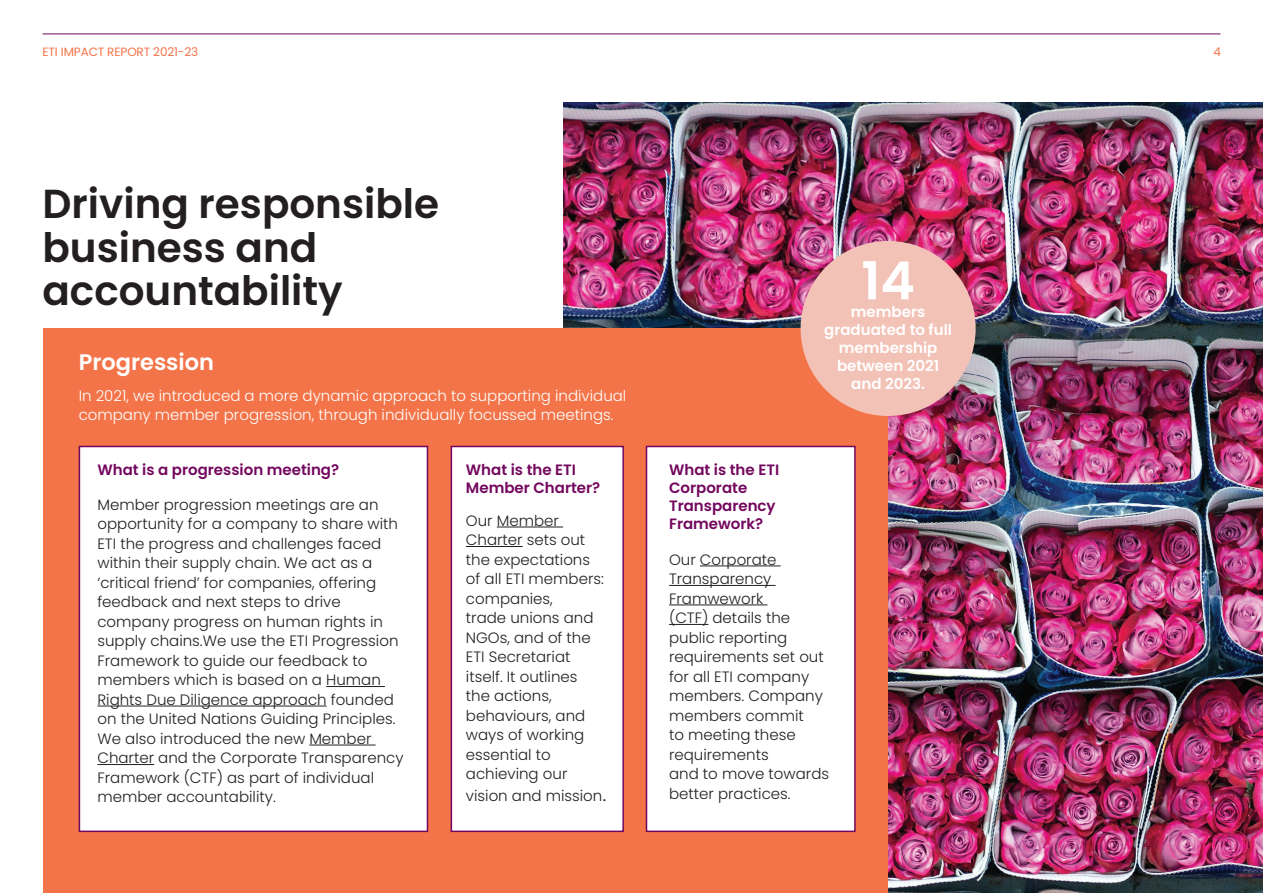
<style>
.page{position:relative;width:1263px;height:893px;background:#fff}
.page>*{position:absolute;margin:0;border:0;box-sizing:border-box;transform-origin:0 0}
.t1{font:600 52.5px "Poppins";color:#fff}
.t2{font:600 40.5px/43.5px "Poppins";color:#231f20}
.t3{font:600 22.5px "Poppins";color:#fff}
.t4{font:300 15px/19.5px "Poppins";color:#231f20}
.t5{font:300 15px/19.5px "Poppins";color:#fff}
.t6{font:600 15px/18px "Poppins";color:#73075e}
.t7{font:600 15px/18px "Poppins";color:#fff;text-align:center}
.t8{font:12px "Poppins";letter-spacing:-.01em;color:#f37449}
.s1{font-family:"Minion Pro";font-weight:400;font-size:18px}
</style>
<div class="page">
<img style="left:563px;top:102px;width:700px;height:791px">
<hr style="left:43px;top:33px;width:1177px;height:1px;background:#73075e">
<div style="left:43px;top:328px;width:844px;height:565px;background:#f37449"></div>
<div style="left:79px;top:446px;width:349px;height:386px;background:#fff;border:2px solid #73075e"></div>
<div style="left:451px;top:446px;width:173px;height:386px;background:#fff;border:2px solid #73075e"></div>
<div style="left:646px;top:446px;width:210px;height:386px;background:#fff;border:2px solid #73075e"></div>
<hr style="left:326px;top:686px;width:59px;height:1px;background:#231f20">
<hr style="left:97px;top:706px;width:230px;height:1px;background:#231f20">
<hr style="left:309px;top:745px;width:67px;height:1px;background:#231f20">
<hr style="left:97px;top:764px;width:57px;height:1px;background:#231f20">
<hr style="left:497px;top:527px;width:66px;height:1px;background:#231f20">
<hr style="left:466px;top:546px;width:57px;height:1px;background:#231f20">
<hr style="left:700px;top:566px;width:81px;height:1px;background:#231f20">
<hr style="left:669px;top:585px;width:106px;height:1px;background:#231f20">
<hr style="left:669px;top:605px;width:98px;height:1px;background:#231f20">
<hr style="left:669px;top:624px;width:39px;height:1px;background:#231f20">
<div style="left:800px;top:241px;width:176px;height:175px;background:#f3c2b7;border-radius:50%"></div>
<p class="t8" style="left:43px;top:45px;width:157px">ETI IMPACT REPORT 2021-23</p>
<p class="t8" style="left:1213px;top:45px;width:9px">4</p>
<h2 class="t2" style="left:43px;top:182px;width:398px">Driving responsible business and accountability</h2>
<h3 class="t3" style="left:79px;top:349px;width:137px">Progression</h3>
<p class="t5" style="left:79px;top:386px;width:549px">In 2021, we introduced a more dynamic approach to supporting individual company member progression, through individually focussed meetings.</p>
<p class="t6" style="left:97px;top:461px;width:243px">What is a progression meeting?</p>
<p class="t4" style="left:97px;top:495px;width:308px">Member progression meetings are an opportunity for a company to share with ETI the progress and challenges faced within their supply chain. We act as a ‘critical friend’ for companies, offering feedback and next steps to drive company progress on human rights in supply chains.We use the ETI Progression Framework to guide our feedback to members which is based on a Human Rights Due Diligence approach founded on the United Nations Guiding Principles.<br>We also introduced the new Member Charter and the Corporate Transparency Framework (CTF) as part of individual member accountability.</p>
<p class="t6" style="left:466px;top:461px;width:136px">What is the ETI<br>Member Charter?</p>
<p class="t4" style="left:466px;top:511px;width:139px">Our Member<br>Charter sets out the expectations of all ETI members: companies,<br>trade unions and<br>NGOs, and of the<br>ETI Secretariat itself. It outlines the actions, behaviours, and ways of working essential to achieving our</p>
<p class="t4" style="left:466px;top:786px;width:142px">vision and mission<span class="s1">.</span></p>
<p class="t6" style="left:669px;top:461px;width:112px">What is the ETI<br>Corporate<br>Transparency<br>Framework?</p>
<h1 class="t1" style="left:861px;top:251px;width:55px">14</h1>
<p class="t7" style="left:824px;top:303px;width:129px">members graduated to full membership between 2021 and 2023.</p>
<p class="t4" style="left:669px;top:550px;width:162px">Our Corporate<br>Transparency<br>Framwework<br>(CTF) details the public reporting requirements set out for all ETI company members. Company members commit<br>to meeting these requirements<br>and to move towards better practices.</p>
</div>
